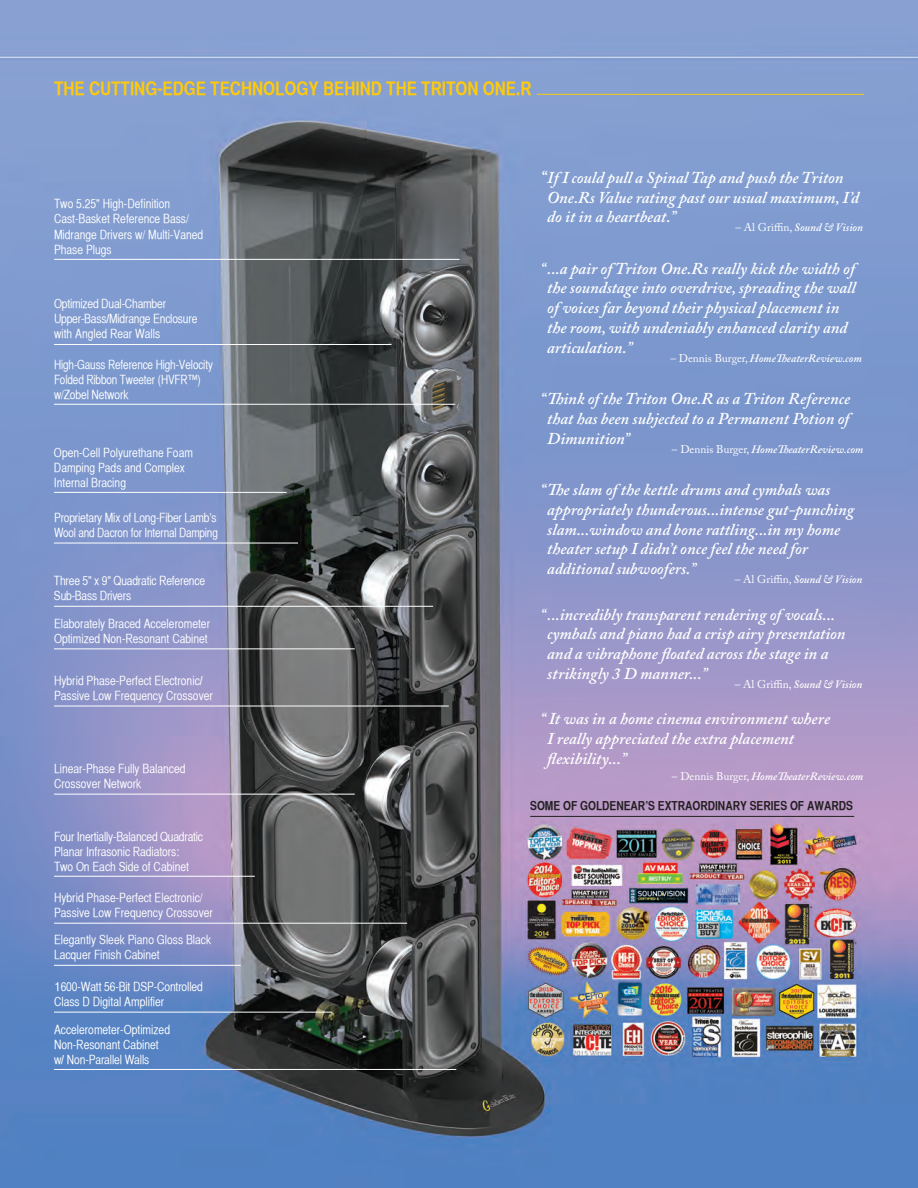
<style>
.page{position:relative;width:918px;height:1188px;background:#fff}
.page>*{position:absolute;margin:0;border:0;box-sizing:border-box;transform-origin:0 0}
.t1{font:18.75px "Helvetica CY Bold";color:#feca0a}
.t2{font:italic 600 16.5px/19.8px "Adobe Caslon Pro";color:#fff}
.t3{font:12.6px/15px "Helvetica CY Plain";color:#fff}
.t4{font:12.6px/15px "Helvetica CY Plain";color:#fff;scale:1.2 1}
.t5{font:12.45px "Helvetica CY Bold";color:#231f20}
.t6{font:italic 600 11.25px "Adobe Caslon Pro";color:#fff}
.s1{font-family:"Helvetica CY Bold"}
.s2{font-size:18px}
.s3{font-weight:400;font-style:normal}
</style>
<div class="page">
<img style="left:0;top:0;width:908px;height:1188px">
<hr style="left:54px;top:259px;width:406px;height:1px;background:#fff">
<hr style="left:54px;top:404px;width:401px;height:1px;background:#fff">
<hr style="left:54px;top:606px;width:379px;height:1px;background:#fff">
<hr style="left:54px;top:1069px;width:402px;height:1px;background:#fff">
<hr style="left:54px;top:876px;width:201px;height:1px;background:#fff">
<hr style="left:54px;top:1012px;width:278px;height:1px;background:#fff">
<hr style="left:54px;top:344px;width:338px;height:1px;background:#fff">
<hr style="left:54px;top:492px;width:233px;height:1px;background:#fff">
<hr style="left:54px;top:706px;width:395px;height:1px;background:#fff">
<hr style="left:54px;top:794px;width:301px;height:1px;background:#fff">
<hr style="left:537px;top:94px;width:327px;height:1px;background:#feca0a">
<hr style="left:530px;top:816px;width:324px;height:1px;background:#231f20">
<img style="left:908px;top:0;width:10px;height:1188px">
<hr style="left:54px;top:543px;width:244px;height:1px;background:#fff">
<hr style="left:54px;top:648px;width:301px;height:1px;background:#fff">
<hr style="left:54px;top:923px;width:353px;height:1px;background:#fff">
<hr style="left:54px;top:965px;width:187px;height:1px;background:#fff">
<h1 class="t1" style="left:54px;top:77px;width:479px">THE CUTTING-EDGE TECHNOLOGY BEHIND THE TRITON ONE.R</h1>
<p class="t3" style="left:54px;top:196px;width:151px">Two 5.25" High-Definition<br>Cast-Basket Reference Bass/<br>Midrange Drivers w/ Multi-Vaned<br>Phase Plugs</p>
<p class="t3" style="left:54px;top:296px;width:145px">Optimized Dual-Chamber<br>Upper-Bass<span class="s1">/</span>Midrange Enclosure with Angled Rear Walls</p>
<p class="t3" style="left:54px;top:357px;width:161px">High-Gauss Reference High-Velocity<br>Folded Ribbon Tweeter (HVFR™) w/Zobel Network</p>
<p class="t3" style="left:54px;top:445px;width:140px">Open-Cell Polyurethane Foam<br>Damping Pads and Complex<br>Internal Bracing</p>
<p class="t3" style="left:54px;top:510px;width:165px">Proprietary Mix of Long-Fiber Lamb’s<br>Wool and Dacron for Internal Damping</p>
<p class="t3" style="left:54px;top:573px;width:153px">Three 5" x 9" Quadratic Reference<br>Sub-Bass Drivers</p>
<p class="t3" style="left:54px;top:616px;width:158px">Elaborately Braced Accelerometer<br>Optimized Non-Resonant Cabinet</p>
<p class="t3" style="left:54px;top:673px;width:160px">Hybrid Phase-Perfect Electronic<span class="s1">/<br></span>Passive Low Frequency Crossover</p>
<p class="t3" style="left:54px;top:761px;width:133px">Linear-Phase Fully Balanced<br>Crossover Network</p>
<h2 class="t2" style="left:547px;top:167px;width:313px;text-indent:-7px"><span class="s2">“</span>If I could pull a Spinal Tap and push the Triton<br>One.Rs Value rating past our usual maximum, I’d do it in a heartbeat.”</h2>
<p class="t6" style="left:735px;top:221px;width:129px"><span class="s3">– Al Griffin,</span> Sound &amp; Vision</p>
<h2 class="t2" style="left:547px;top:258px;width:310px;text-indent:-7px">“...a pair of Triton One.Rs really kick the width of the soundstage into overdrive, spreading the wall of voices far beyond their physical placement in the room, with undeniably enhanced clarity and articulation.”</h2>
<p class="t6" style="left:670px;top:351px;width:193px"><span class="s3">– Dennis Burger,</span> HomeTheaterReview.com</p>
<h2 class="t2" style="left:547px;top:389px;width:304px;text-align:justify;text-indent:-7px">“Think of the Triton One.R as a Triton Reference that has been subjected to a Permanent Potion of Dimunition”</h2>
<p class="t6" style="left:672px;top:442px;width:193px"><span class="s3">– Dennis Burger,</span> HomeTheaterReview.com</p>
<h2 class="t2" style="left:547px;top:479px;width:308px;text-indent:-7px">“The slam of the kettle drums and cymbals was appropriately thunderous...intense gut-punching slam...window and bone rattling...in my home theater setup I didn’t once feel the need for additional subwoofers.”</h2>
<p class="t6" style="left:735px;top:573px;width:129px"><span class="s3">– Al Griffin,</span> Sound &amp; Vision</p>
<h2 class="t2" style="left:547px;top:604px;width:300px;text-indent:-7px">“...incredibly transparent rendering of vocals... cymbals and piano had a crisp airy presentation and a vibraphone floated across the stage in a strikingly 3 D manner...”</h2>
<p class="t6" style="left:735px;top:678px;width:129px"><span class="s3">– Al Griffin,</span> Sound &amp; Vision</p>
<h2 class="t2" style="left:547px;top:709px;width:284px;text-indent:-7px">“ It was in a home cinema environment where<br>I really appreciated the extra placement flexibility...”</h2>
<p class="t6" style="left:672px;top:770px;width:193px"><span class="s3">– Dennis Burger,</span> HomeTheaterReview.com</p>
<p class="t3" style="left:54px;top:829px;width:151px">Four Inertially-Balanced Quadratic<br>Planar Infrasonic Radiators:<br>Two On Each Side of Cabinet</p>
<p class="t3" style="left:54px;top:890px;width:160px">Hybrid Phase-Perfect Electronic/<br>Passive Low Frequency Crossover</p>
<p class="t3" style="left:54px;top:933px;width:159px">Elegantly Sleek Piano Gloss Black<br>Lacquer Finish Cabinet</p>
<p class="t4" style="left:54px;top:979px;width:126px">1600-Watt 56-Bit DSP-Controlled<br>Class D Digital Amplifier</p>
<p class="t3" style="left:54px;top:1022px;width:118px">Accelerometer-Optimized<br>Non-Resonant Cabinet w<span class="s1">/</span> Non-Parallel Walls</p>
<p class="t5" style="left:530px;top:798px;width:324px">SOME OF GOLDENEAR’S EXTRAORDINARY SERIES OF AWARDS</p>
</div>
